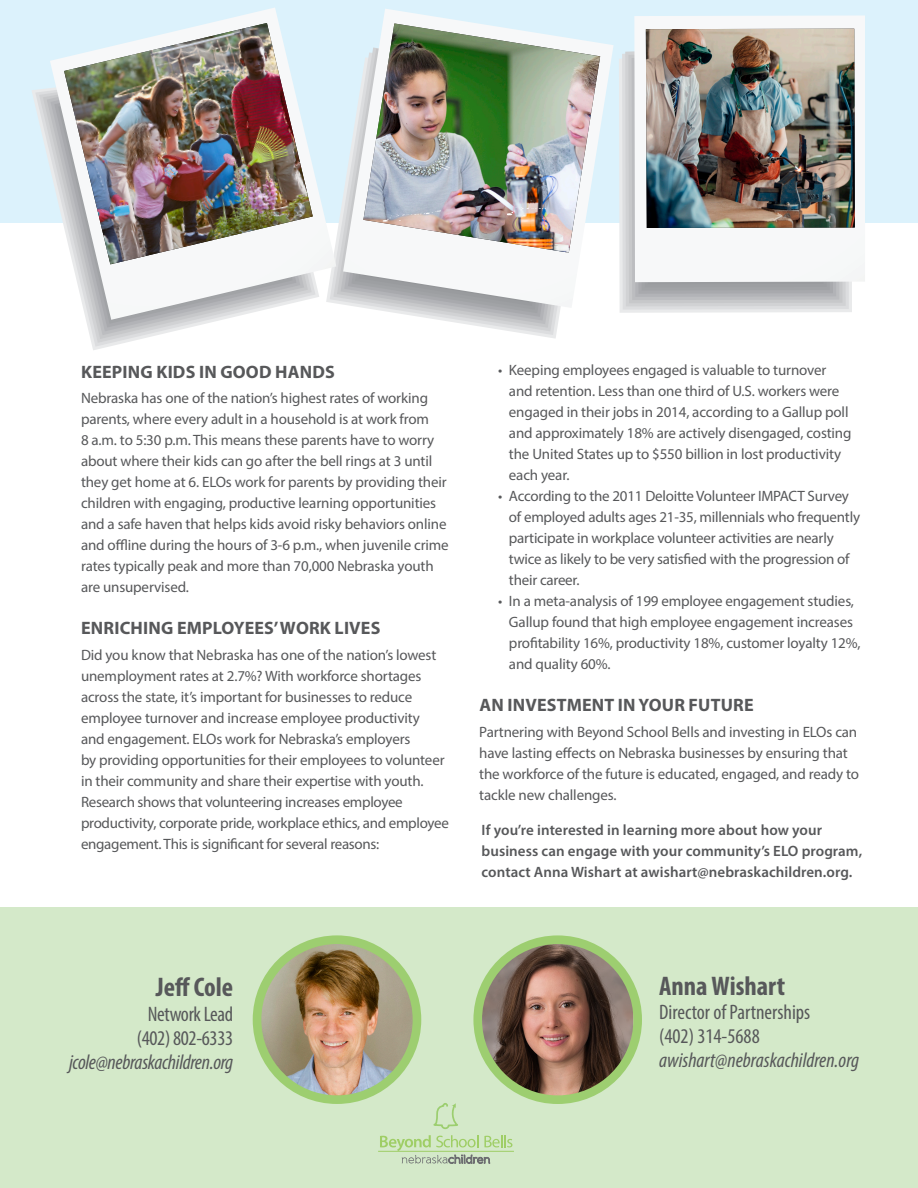
<style>
.page{position:relative;width:918px;height:1188px;background:#fff}
.page>*{position:absolute;margin:0;border:0;box-sizing:border-box;transform-origin:0 0}
.t1{font:700 condensed 27px "Myriad Pro";color:#57585a}
.t2{font:condensed 21px/24px "Myriad Pro";color:#57585a}
.t3{font:italic condensed 21px/24px "Myriad Pro";letter-spacing:-.015em;color:#57585a;text-align:right}
.t4{font:700 18px "Myriad Pro";letter-spacing:.01em;color:#57585a}
.t5{font:15px/21px "Myriad Pro";letter-spacing:-.01em;color:#57585a}
.t6{font:600 15px/21px "Myriad Pro";letter-spacing:.005em;color:#57585a}
.s1{font-style:normal}
.s2{font-style:italic}
</style>
<div class="page">
<div style="left:0;top:907px;width:918px;height:281px;background:#d4e9c9"></div>
<div style="left:0;top:0;width:918px;height:223px;background:#dcf2fc"></div>
<svg style="left:337px;top:213px;width:221px;height:115px"></svg>
<svg style="left:341px;top:200px;width:218px;height:124px"></svg>
<svg style="left:343px;top:9px;width:271px;height:299px"></svg>
<img style="left:363px;top:23px;width:237px;height:230px">
<svg style="left:438px;top:165px;width:14px;height:5px"></svg>
<svg style="left:507px;top:207px;width:39px;height:9px"></svg>
<svg style="left:383px;top:211px;width:58px;height:11px"></svg>
<svg style="left:39px;top:89px;width:100px;height:254px"></svg>
<svg style="left:43px;top:89px;width:113px;height:250px"></svg>
<svg style="left:47px;top:88px;width:126px;height:247px"></svg>
<svg style="left:50px;top:8px;width:286px;height:312px"></svg>
<img style="left:64px;top:23px;width:249px;height:241px">
<svg style="left:619px;top:59px;width:233px;height:254px;fill:#e9eaeb"></svg>
<svg style="left:622px;top:54px;width:227px;height:256px;background:#dddee0"></svg>
<svg style="left:625px;top:51px;width:221px;height:255px"></svg>
<div style="left:628px;top:51px;width:214px;height:252px;background:#c7c8ca"></div>
<svg style="left:632px;top:52px;width:207px;height:248px;background:#b5b6b9"></svg>
<svg style="left:634px;top:15px;width:231px;height:267px"></svg>
<svg style="left:641px;top:29px;width:214px;height:262px"></svg>
<img style="left:646px;top:29px;width:209px;height:199px">
<img style="left:481px;top:940px;width:152px;height:160px">
<div style="left:473px;top:935px;width:169px;height:169px;border:9px solid #9dce70;border-radius:50%"></div>
<img style="left:257px;top:940px;width:160px;height:160px;border-radius:80px">
<div style="left:253px;top:935px;width:168px;height:169px;border:9px solid #9dce70;border-radius:50%"></div>
<hr style="left:378px;top:1151px;width:136px;height:1px;background:#9fce66">
<svg style="left:380px;top:1103px;width:132px;height:61px"></svg>
<p class="t4" style="left:81px;top:360px;width:255px">KEEPING KIDS IN GOOD HANDS</p>
<p class="t5" style="left:81px;top:387px;width:369px">Nebraska has one of the nation’s highest rates of working parents, where every adult in a household is at work from<br>8 a.m. to 5:30 p.m. This means these parents have to worry about where their kids can go after the bell rings at 3 until they get home at 6. ELOs work for parents by providing their children with engaging, productive learning opportunities and a safe haven that helps kids avoid risky behaviors online and offline during the hours of 3-6 p.m., when juvenile crime rates typically peak and more than 70,000 Nebraska youth are unsupervised.</p>
<p class="t4" style="left:81px;top:616px;width:301px">ENRICHING EMPLOYEES’ WORK LIVES</p>
<p class="t5" style="left:81px;top:644px;width:357px">Did you know that Nebraska has one of the nation’s lowest unemployment rates at 2.7%? With workforce shortages across the state, it’s important for businesses to reduce employee turnover and increase employee productivity and engagement. ELOs work for Nebraska’s employers</p>
<p class="t5" style="left:81px;top:749px;width:365px">by providing opportunities for their employees to volunteer in their community and share their expertise with youth.</p>
<p class="t5" style="left:81px;top:791px;width:323px">Research shows that volunteering increases employee</p>
<p class="t5" style="left:81px;top:812px;width:369px">productivity, corporate pride, workplace ethics, and employee engagement. This is significant for several reasons:</p>
<p class="t5" style="left:509px;top:360px;width:341px;text-indent:-11px">• Keeping employees engaged is valuable to turnover and retention. Less than one third of U.S. workers were engaged in their jobs in 2014, according to a Gallup poll</p>
<p class="t5" style="left:509px;top:423px;width:344px">and approximately 18% are actively disengaged, costing the United States up to $550 billion in lost productivity each year.</p>
<p class="t5" style="left:509px;top:486px;width:353px;text-indent:-11px">• According to the 2011 Deloitte Volunteer IMPACT Survey of employed adults ages 21-35, millennials who frequently participate in workplace volunteer activities are nearly twice as likely to be very satisfied with the progression of their career.</p>
<p class="t5" style="left:509px;top:591px;width:353px;text-indent:-11px">• In a meta-analysis of 199 employee engagement studies, Gallup found that high employee engagement increases profitability 16%, productivity 18%, customer loyalty 12%, and quality 60%.</p>
<p class="t4" style="left:479px;top:694px;width:276px">AN INVESTMENT IN YOUR FUTURE</p>
<p class="t5" style="left:479px;top:721px;width:381px">Partnering with Beyond School Bells and investing in ELOs can have lasting effects on Nebraska businesses by ensuring that the workforce of the future is educated, engaged, and ready to tackle new challenges.</p>
<p class="t6" style="left:482px;top:819px;width:382px">If you’re interested in learning more about how your business can engage with your community’s ELO program, contact Anna Wishart at awishart@nebraskachildren.org.</p>
<p class="t1" style="left:156px;top:970px;width:79px">Jeff Cole</p>
<p class="t3" style="left:69px;top:1002px;width:166px"><span class="s1">Network Lead<br>(402) 802-6333 </span>jcole@nebraskachildren.org</p>
<p class="t1" style="left:659px;top:969px;width:127px">Anna Wishart</p>
<p class="t2" style="left:659px;top:1000px;width:201px">Director of Partnerships<br>(402) 314-5688 <span class="s2">awishart@nebraskachildren.org</span></p>
</div>
